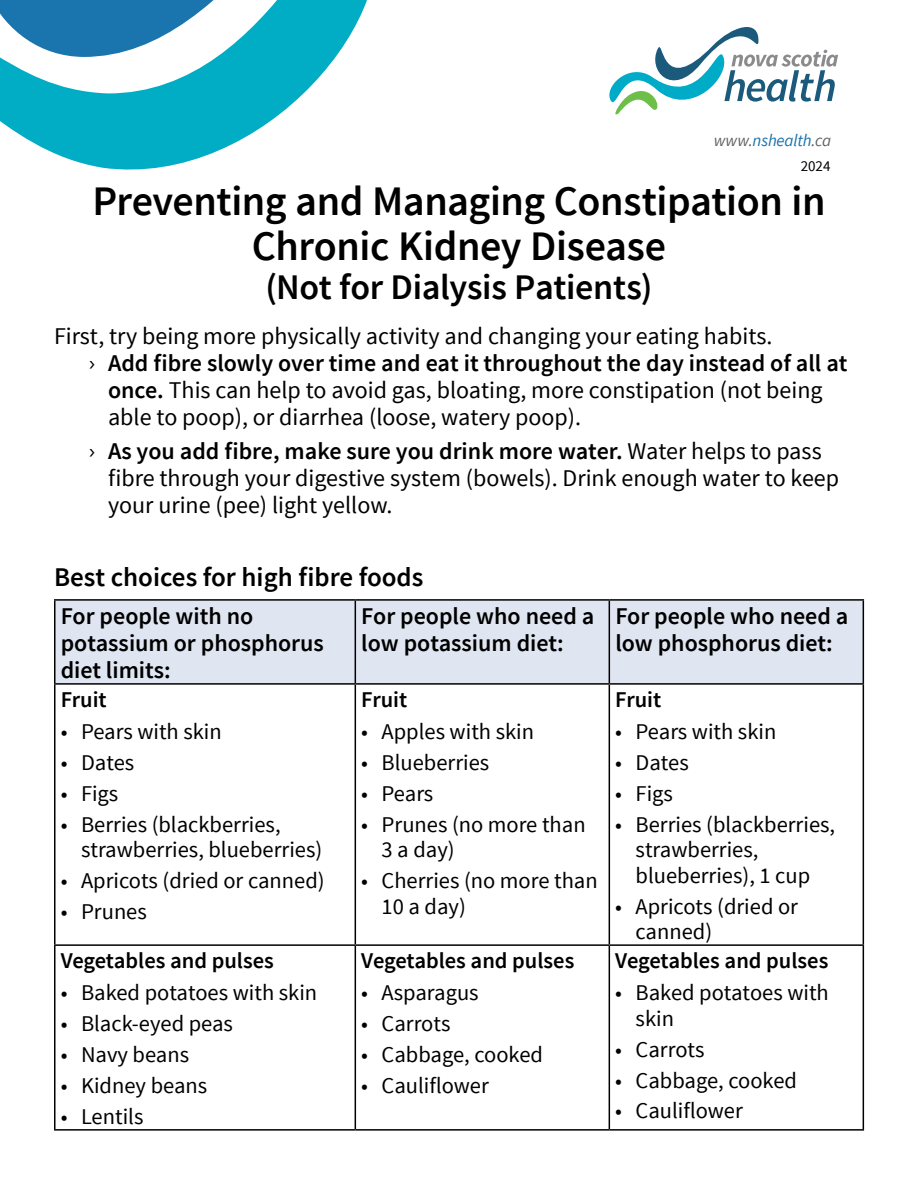
<style>
.page{position:relative;width:918px;height:1188px;background:#fff}
.page>*{position:absolute;margin:0;border:0;box-sizing:border-box;transform-origin:0 0}
.Pamphlet_Title{font:600 42px/45px "Source Sans Pro";letter-spacing:-.01em;color:#000;text-align:center}
.Heading_-_centred{font:600 36px "Source Sans Pro";letter-spacing:-.01em;color:#000}
.Subheading__large{font:600 27px "Source Sans Pro";color:#000}
.body_text{font:24px/27px "Source Sans Pro";color:#000}
.Subheading__small{font:600 24px/27px "Source Sans Pro";color:#000}
.t1{font:22.5px/25.5px "Source Sans Pro";color:#000}
.Subheading__small__for_table{font:600 22.5px "Source Sans Pro";color:#000}
.t2{font:italic 16.95px "Source Sans Pro";letter-spacing:-.01em;color:#1a74ad}
.page{font:15px "Source Sans Pro";color:#000}
.s1{color:#636466}
.s2{font-family:"Trade Gothic LT Std"}
.s3{font-weight:600}
</style>
<div class="page">
<svg style="left:609px;top:27px;width:229px;height:88px"></svg>
<div style="left:56px;top:601px;width:807px;height:82px;background:#e0e6f1"></div>
<hr style="left:54px;top:599px;width:301px;height:2px;background:#000">
<hr style="left:54px;top:601px;width:2px;height:82px;background:#000">
<hr style="left:355px;top:599px;width:254px;height:2px;background:#000">
<hr style="left:355px;top:601px;width:1px;height:82px;background:#000">
<hr style="left:609px;top:599px;width:255px;height:2px;background:#000">
<hr style="left:609px;top:601px;width:1px;height:82px;background:#000">
<hr style="left:863px;top:601px;width:1px;height:82px;background:#000">
<hr style="left:54px;top:683px;width:301px;height:2px;background:#000">
<hr style="left:54px;top:685px;width:2px;height:259px;background:#000">
<hr style="left:355px;top:683px;width:254px;height:2px;background:#000">
<hr style="left:355px;top:685px;width:1px;height:259px;background:#000">
<hr style="left:609px;top:683px;width:255px;height:2px;background:#000">
<hr style="left:609px;top:685px;width:1px;height:259px;background:#000">
<hr style="left:863px;top:685px;width:1px;height:259px;background:#000">
<hr style="left:54px;top:944px;width:301px;height:2px;background:#000">
<hr style="left:54px;top:946px;width:2px;height:183px;background:#000">
<hr style="left:355px;top:944px;width:254px;height:2px;background:#000">
<hr style="left:355px;top:946px;width:1px;height:183px;background:#000">
<hr style="left:609px;top:944px;width:255px;height:2px;background:#000">
<hr style="left:609px;top:946px;width:1px;height:183px;background:#000">
<hr style="left:863px;top:946px;width:1px;height:183px;background:#000">
<hr style="left:54px;top:1129px;width:301px;height:2px;background:#000">
<hr style="left:355px;top:1129px;width:254px;height:2px;background:#000">
<hr style="left:609px;top:1129px;width:255px;height:2px;background:#000">
<svg style="left:0;top:0;width:367px;height:170px"></svg>
<p class="t2" style="left:714px;top:130px;width:119px"><span class="s1">www.</span>nshealth<span class="s1">.ca</span></p>
<p class="page" style="left:801px;top:157px;width:31px">2024</p>
<p class="Pamphlet_Title" style="left:92px;top:180px;width:735px">Preventing and Managing Constipation in<br>Chronic Kidney Disease</p>
<p class="Heading_-_centred" style="left:266px;top:265px;width:388px">(Not for Dialysis Patients)</p>
<p class="body_text" style="left:54px;top:323px;width:720px">First, try being more physically activity and changing your eating habits.</p>
<p class="body_text" style="left:108px;top:350px;width:741px;text-indent:-20px"><span class="s2">›</span> <span class="s3">Add fibre slowly over time and eat it throughout the day instead of all at once.</span> This can help to avoid gas, bloating, more constipation (not being able to poop), or diarrhea (loose, watery poop).</p>
<p class="body_text" style="left:108px;top:438px;width:733px;text-indent:-20px"><span class="s2">›</span> <span class="s3">As you add fibre, make sure you drink more water.</span> Water helps to pass fibre through your digestive system (bowels). Drink enough water to keep your urine (pee) light yellow.</p>
<p class="Subheading__large" style="left:54px;top:560px;width:371px">Best choices for high fibre foods</p>
<p class="Subheading__small" style="left:61px;top:603px;width:265px">For people with no potassium or phosphorus diet limits:</p>
<p class="Subheading__small" style="left:361px;top:603px;width:235px">For people who need a low potassium diet:</p>
<p class="Subheading__small" style="left:615px;top:603px;width:235px">For people who need a low phosphorus diet:</p>
<p class="Subheading__small__for_table" style="left:61px;top:685px;width:47px">Fruit</p>
<p class="t1" style="left:61px;top:719px;width:163px">• Pears with skin</p>
<p class="t1" style="left:61px;top:750px;width:75px">• Dates</p>
<p class="t1" style="left:61px;top:781px;width:59px">• Figs</p>
<p class="t1" style="left:81px;top:812px;width:243px;text-indent:-20px">• Berries (blackberries, strawberries, blueberries)</p>
<p class="t1" style="left:61px;top:868px;width:265px">• Apricots (dried or canned)</p>
<p class="t1" style="left:61px;top:899px;width:88px">• Prunes</p>
<p class="Subheading__small__for_table" style="left:615px;top:685px;width:47px">Fruit</p>
<p class="t1" style="left:615px;top:719px;width:163px">• Pears with skin</p>
<p class="t1" style="left:615px;top:750px;width:75px">• Dates</p>
<p class="t1" style="left:615px;top:781px;width:59px">• Figs</p>
<p class="t1" style="left:636px;top:812px;width:201px;text-indent:-20px">• Berries (blackberries, strawberries, blueberries), 1 cup</p>
<p class="t1" style="left:636px;top:894px;width:164px;text-indent:-20px">• Apricots (dried or canned)</p>
<p class="Subheading__small__for_table" style="left:361px;top:685px;width:47px">Fruit</p>
<p class="t1" style="left:361px;top:719px;width:174px">• Apples with skin</p>
<p class="t1" style="left:361px;top:750px;width:130px">• Blueberries</p>
<p class="t1" style="left:361px;top:781px;width:74px">• Pears</p>
<p class="t1" style="left:382px;top:812px;width:206px;text-indent:-20px">• Prunes (no more than<br>3 a day)</p>
<p class="t1" style="left:382px;top:868px;width:218px;text-indent:-20px">• Cherries (no more than<br>10 a day)</p>
<p class="Subheading__small__for_table" style="left:61px;top:946px;width:215px">Vegetables and pulses</p>
<p class="t1" style="left:61px;top:980px;width:258px">• Baked potatoes with skin</p>
<p class="t1" style="left:61px;top:1011px;width:174px">• Black-eyed peas</p>
<p class="t1" style="left:61px;top:1042px;width:130px">• Navy beans</p>
<p class="t1" style="left:61px;top:1073px;width:148px">• Kidney beans</p>
<p class="t1" style="left:61px;top:1104px;width:84px">• Lentils</p>
<p class="Subheading__small__for_table" style="left:361px;top:946px;width:215px">Vegetables and pulses</p>
<p class="t1" style="left:361px;top:980px;width:119px">• Asparagus</p>
<p class="t1" style="left:361px;top:1011px;width:91px">• Carrots</p>
<p class="t1" style="left:361px;top:1042px;width:183px">• Cabbage, cooked</p>
<p class="t1" style="left:361px;top:1073px;width:129px">• Cauliflower</p>
<p class="Subheading__small__for_table" style="left:615px;top:946px;width:215px">Vegetables and pulses</p>
<p class="t1" style="left:636px;top:980px;width:195px;text-indent:-20px">• Baked potatoes with skin</p>
<p class="t1" style="left:615px;top:1037px;width:91px">• Carrots</p>
<p class="t1" style="left:615px;top:1068px;width:183px">• Cabbage, cooked</p>
<p class="t1" style="left:615px;top:1099px;width:129px">• Cauliflower</p>
</div>
